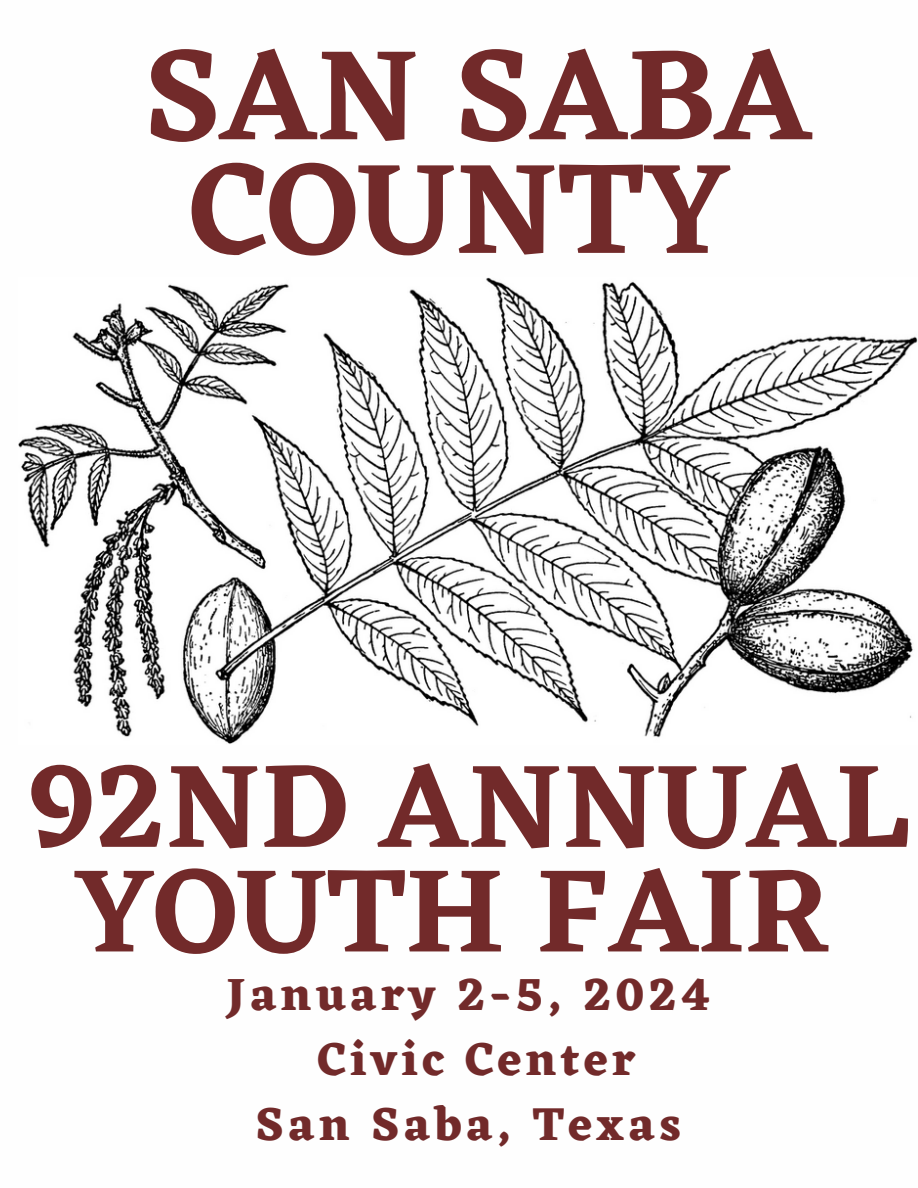
<style>
.page{position:relative;width:918px;height:1188px;background:#fff}
.page>*{position:absolute;margin:0;border:0;box-sizing:border-box;transform-origin:0 0}
.t1{font:600 133.05px/113.7px "Eczar";color:#722a2a;text-align:center}
.t2{font:600 122.55px/104.7px "Eczar";color:#722a2a;text-align:center}
.t3{font:700 47.1px "Eczar";letter-spacing:.095em;color:#722a2a}
</style>
<div class="page">
<img style="left:19px;top:278px;width:899px;height:466px">
<p class="t1" style="left:144px;top:37px;width:669px">SAN SABA<br>COUNTY</p>
<p class="t2" style="left:28px;top:752px;width:882px">92ND ANNUAL<br>YOUTH FAIR</p>
<p class="t3" style="left:227px;top:966px;width:485px">January 2-5, 2024</p>
<p class="t3" style="left:318px;top:1031px;width:319px">Civic Center</p>
<p class="t3" style="left:256px;top:1096px;width:427px">San Saba, Texas</p>
</div>
